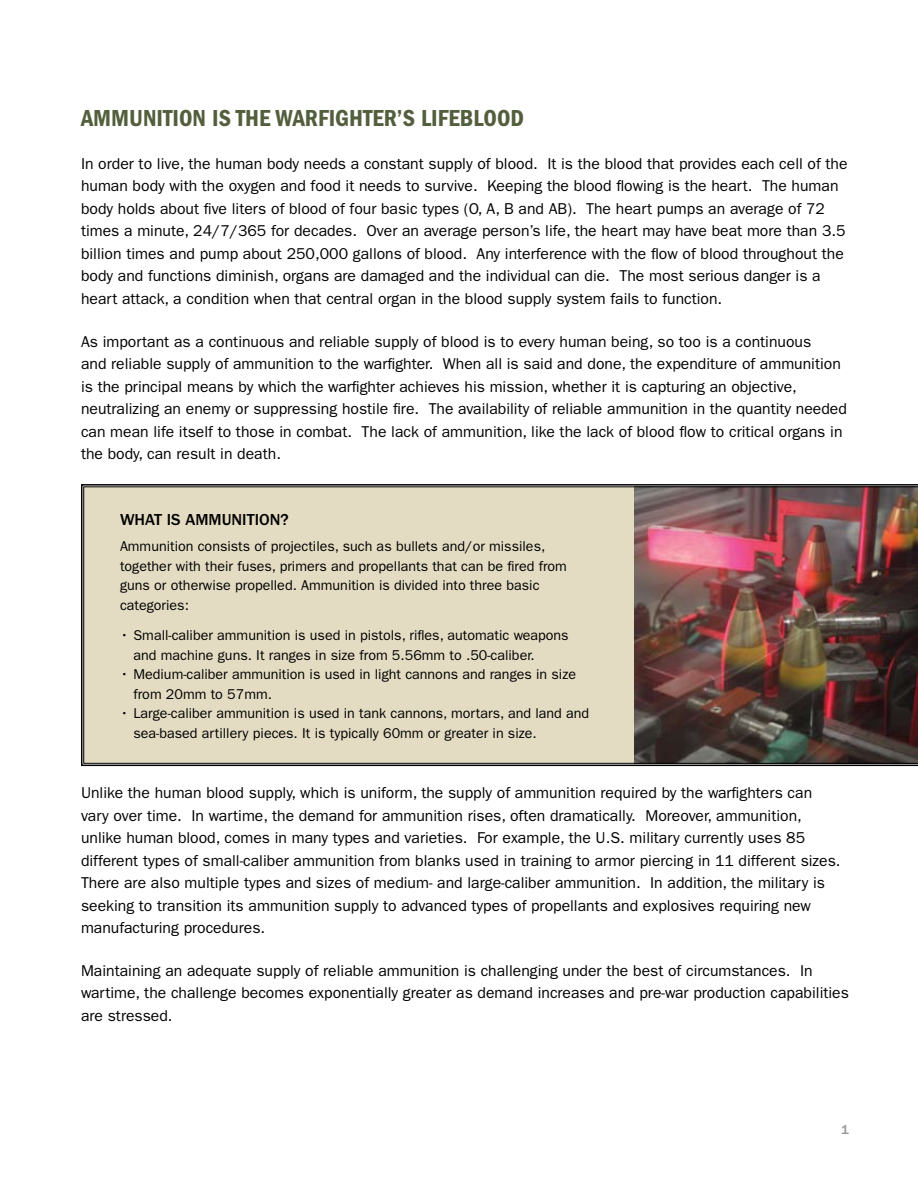
<style>
.page{position:relative;width:918px;height:1188px;background:#fff}
.page>*{position:absolute;margin:0;border:0;box-sizing:border-box;transform-origin:0 0}
.t1{font:600 condensed 24px "Franklin Gothic";color:#525e3c}
.t2{font:500 16.5px "Franklin Gothic";color:#000}
.t3{font:15.75px/22.5px "Franklin Gothic";color:#000}
.t4{font:14.25px/19.5px "Franklin Gothic";color:#000}
.t5{font:500 13.5px "Franklin Gothic";color:#939598}
</style>
<div class="page">
<svg style="left:81px;top:484px;width:837px;height:283px;background:#5c5b5b"></svg>
<img style="left:83px;top:487px;width:835px;height:277px">
<h1 class="t1" style="left:81px;top:104px;width:26px">AMMUNITION</h1>
<h1 class="t1" style="left:212px;top:104px;width:92px">IS THE WARFI</h1>
<h1 class="t1" style="left:335px;top:104px;width:152px">GHTER’S LIFEBLOOD</h1>
<p class="t3" style="left:81px;top:152px;width:768px">In order to live, the human body needs a constant supply of blood. It is the blood that provides each cell of the human body with the oxygen and food it needs to survive. Keeping the blood flowing is the heart. The human body holds about five liters of blood of four basic types (O, A, B and AB). The heart pumps an average of 72 times a minute, 24/7/365 for decades. Over an average person’s life, the heart may have beat more than 3.5 billion times and pump about 250,000 gallons of blood. Any interference with the flow of blood throughout the body and functions diminish, organs are damaged and the individual can die. The most serious danger is a heart attack, a condition when that central organ in the blood supply system fails to function.</p>
<p class="t3" style="left:81px;top:330px;width:767px">As important as a continuous and reliable supply of blood is to every human being, so too is a continuous<br>and reliable supply of ammunition to the warfighter. When all is said and done, the expenditure of ammunition is the principal means by which the warfighter achieves his mission, whether it is capturing an objective, neutralizing an enemy or suppressing hostile fire. The availability of reliable ammunition in the quantity needed can mean life itself to those in combat. The lack of ammunition, like the lack of blood flow to critical organs in the body, can result in death.</p>
<p class="t2" style="left:120px;top:510px;width:25px">WHAT</p>
<p class="t2" style="left:167px;top:510px;width:39px">IS AMMUNITION</p>
<p class="t2" style="left:280px;top:510px;width:10px">?</p>
<p class="t4" style="left:120px;top:537px;width:448px">Ammunition consists of projectiles, such as bullets and/or missiles, together with their fuses, primers and propellants that can be fired from guns or otherwise propelled. Ammunition is divided into three basic categories:</p>
<p class="t4" style="left:133px;top:626px;width:437px;text-indent:-13px">• Small-caliber ammunition is used in pistols, rifles, automatic weapons and machine guns. It ranges in size from 5.56mm to .50-caliber.</p>
<p class="t4" style="left:133px;top:665px;width:444px;text-indent:-13px">• Medium-caliber ammunition is used in light cannons and ranges in size from 20mm to 57mm.</p>
<p class="t4" style="left:133px;top:704px;width:457px;text-indent:-13px">• Large-caliber ammunition is used in tank cannons, mortars, and land and sea-based artillery pieces. It is typically 60mm or greater in size.</p>
<p class="t3" style="left:81px;top:782px;width:761px">Unlike the human blood supply, which is uniform, the supply of ammunition required by the warfighters can vary over time. In wartime, the demand for ammunition rises, often dramatically. Moreover, ammunition, unlike human blood, comes in many types and varieties. For example, the U.S. military currently uses 85 different types of small-caliber ammunition from blanks used in training to armor piercing in 11 different sizes.<br>There are also multiple types and sizes of medium- and large-caliber ammunition. In addition, the military is seeking to transition its ammunition supply to advanced types of propellants and explosives requiring new manufacturing procedures.</p>
<p class="t3" style="left:81px;top:959px;width:769px">Maintaining an adequate supply of reliable ammunition is challenging under the best of circumstances. In wartime, the challenge becomes exponentially greater as demand increases and pre-war production capabilities are stressed.</p>
<p class="t5" style="left:841px;top:1122px;width:9px">1</p>
</div>
